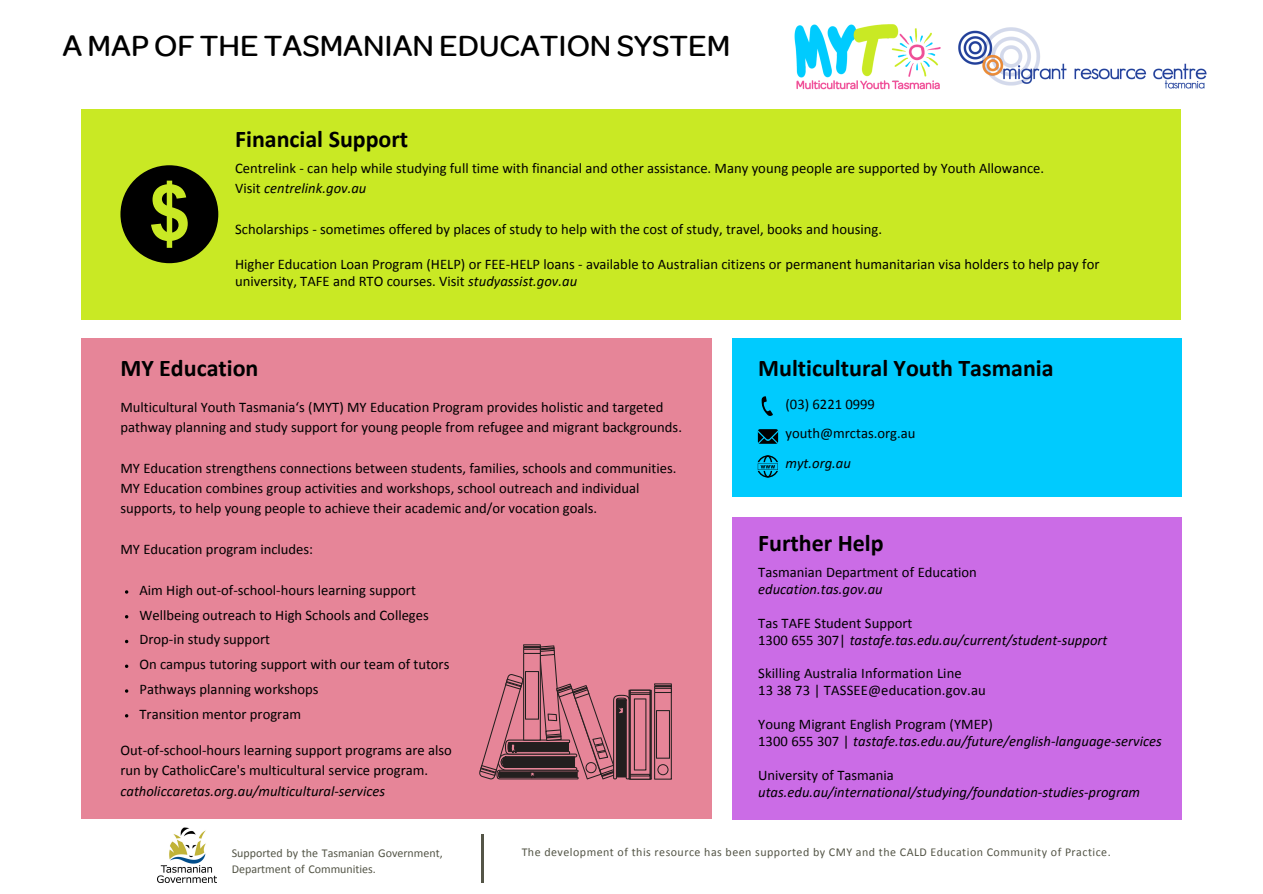
<style>
.page{position:relative;width:1263px;height:894px;background:#fff}
.page>*{position:absolute;margin:0;border:0;box-sizing:border-box;transform-origin:0 0}
.t1{font:500 31.5px "Omnes";color:#000}
.t2{font:700 24px "Calibri";color:#000}
.t3{font:14.7px/20.2px "Calibri";color:#000}
.t4{font:italic 14.7px "Calibri";color:#000}
.t5{font:14.55px/24.8px "Calibri";color:#000}
.t6{font:italic 14.55px/16.8px "Calibri";color:#000}
.t7{font:12px "Calibri";letter-spacing:.04em;color:#545547}
.t8{font:12px/16.8px "Calibri";color:#545547}
.s1{font-style:italic}
.s2{font-style:normal}
</style>
<div class="page">
<div style="left:81px;top:109px;width:1100px;height:210px;background:#c9e924"></div>
<div style="left:81px;top:338px;width:631px;height:480px;background:#e68598"></div>
<div style="left:732px;top:338px;width:450px;height:159px;background:#00cbfe"></div>
<div style="left:732px;top:516px;width:450px;height:303px;background:#cb6ce6"></div>
<div style="left:120px;top:165px;width:98px;height:98px;background:#000;border-radius:50%"></div>
<svg style="left:151px;top:180px;width:37px;height:68px"></svg>
<img style="left:794px;top:24px;width:413px;height:66px">
<svg style="left:762px;top:396px;width:11px;height:20px"></svg>
<svg style="left:758px;top:429px;width:20px;height:14px"></svg>
<svg style="left:758px;top:455px;width:20px;height:22px"></svg>
<svg style="left:479px;top:644px;width:193px;height:135px"></svg>
<img style="left:158px;top:827px;width:58px;height:55px">
<hr style="left:482px;top:834px;width:2px;height:48px;background:#545547">
<h1 class="t1" style="left:63px;top:28px;width:669px">A MAP OF THE TASMANIAN EDUCATION SYSTEM</h1>
<h2 class="t2" style="left:235px;top:129px;width:175px">Financial Support</h2>
<p class="t3" style="left:235px;top:159px;width:811px">Centrelink - can help while studying full time with financial and other assistance. Many young people are supported by Youth Allowance.<br>Visit <span class="s1">centrelink.gov.au</span></p>
<p class="t3" style="left:235px;top:220px;width:648px">Scholarships - sometimes offered by places of study to help with the cost of study, travel, books and housing.</p>
<p class="t3" style="left:235px;top:256px;width:866px;line-height:17.5px">Higher Education Loan Program (HELP) or FEE-HELP loans - available to Australian citizens or permanent humanitarian visa holders to help pay for university, TAFE and RTO courses. Visit <span class="s1">studyassist.gov.au</span></p>
<h2 class="t2" style="left:120px;top:358px;width:140px">MY Education</h2>
<h2 class="t2" style="left:758px;top:358px;width:297px">Multicultural Youth Tasmania</h2>
<p class="t5" style="left:120px;top:398px;width:563px;line-height:20.2px">Multicultural Youth Tasmania‘s (MYT) MY Education Program provides holistic and targeted pathway planning and study support for young people from refugee and migrant backgrounds.</p>
<p class="t5" style="left:120px;top:459px;width:557px;line-height:20.2px">MY Education strengthens connections between students, families, schools and communities.<br>MY Education combines group activities and workshops, school outreach and individual supports, to help young people to achieve their academic and/or vocation goals.</p>
<p class="t5" style="left:120px;top:537px;width:194px">MY Education program includes:</p>
<p class="t5" style="left:139px;top:578px;width:312px">Aim High out-of-school-hours learning support Wellbeing outreach to High Schools and Colleges Drop-in study support<br>On campus tutoring support with our team of tutors Pathways planning workshops<br>Transition mentor program</p>
<p class="t3" style="left:120px;top:741px;width:333px">Out-of-school-hours learning support programs are also run by CatholicCare's multicultural service program.</p>
<p class="t6" style="left:120px;top:781px;width:266px">catholiccaretas.org.au/multicultural-services</p>
<p class="t3" style="left:786px;top:390px;width:131px;line-height:29.2px">(03) 6221 0999 youth@mrctas.org.au</p>
<p class="t4" style="left:786px;top:452px;width:67px">myt.org.au</p>
<h2 class="t2" style="left:758px;top:533px;width:127px">Further Help</h2>
<p class="t5" style="left:758px;top:561px;width:220px">Tasmanian Department of Education</p>
<p class="t6" style="left:758px;top:580px;width:126px">education.tas.gov.au</p>
<p class="t6" style="left:758px;top:613px;width:351px"><span class="s2">Tas TAFE Student Support<br>1300 655 307|</span> tastafe.tas.edu.au/current/student-support</p>
<p class="t5" style="left:758px;top:666px;width:229px;line-height:16.8px">Skilling Australia Information Line<br>13 38 73 | TASSEE@education.gov.au</p>
<p class="t6" style="left:758px;top:714px;width:405px"><span class="s2">Young Migrant English Program (YMEP)<br>1300 655 307 |</span> tastafe.tas.edu.au/future/english-language-services</p>
<p class="t5" style="left:758px;top:763px;width:137px">University of Tasmania</p>
<p class="t6" style="left:758px;top:782px;width:384px">utas.edu.au/international/studying/foundation-studies-program</p>
<p class="t8" style="left:232px;top:843px;width:213px">Supported by the Tasmanian Government,<br>Department of Communities.</p>
<p class="t7" style="left:522px;top:847px;width:591px">The development of this resource has been supported by CMY and the CALD Education Community of Practice.</p>
</div>
